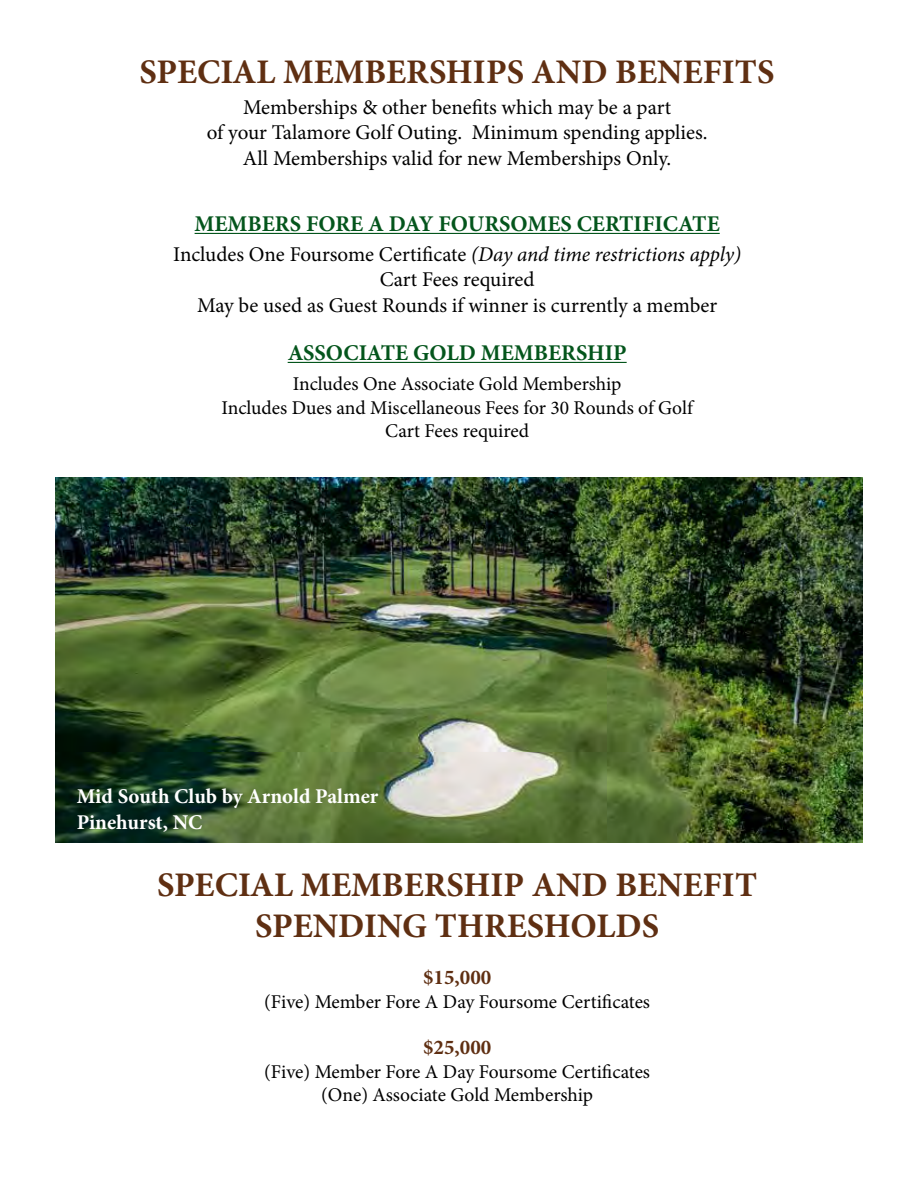
<style>
.page{position:relative;width:918px;height:1188px;background:#fff}
.page>*{position:absolute;margin:0;border:0;box-sizing:border-box;transform-origin:0 0}
.t1{font:700 34.5px/41.4px "Minion Pro";color:#5f2f12;text-align:center}
.t2{font:700 22.5px "Minion Pro";color:#04551c}
.t3{font:21px/25.2px "Minion Pro";color:#000;text-align:center}
.t4{font:700 21px/25.2px "Minion Pro";color:#fff}
.t5{font:700 21px "Minion Pro";color:#5f2f12}
.t6{font:19.5px/23.4px "Minion Pro";letter-spacing:-.005em;color:#000;text-align:center}
.s1{font-style:italic}
</style>
<div class="page">
<hr style="left:195px;top:233px;width:525px;height:1px;background:#04551c">
<hr style="left:288px;top:362px;width:339px;height:1px;background:#04551c">
<img style="left:56px;top:477px;width:806px;height:365px">
<h1 class="t1" style="left:140px;top:51px;width:637px">SPECIAL MEMBERSHIPS AND BENEFITS</h1>
<p class="t3" style="left:207px;top:95px;width:502px">Memberships &amp; other benefits which may be a part<br>of your Talamore Golf Outing. Minimum spending applies.<br>All Memberships valid for new Memberships Only.</p>
<p class="t2" style="left:195px;top:208px;width:527px">MEMBERS FORE A DAY FOURSOMES CERTIFICATE</p>
<p class="t3" style="left:173px;top:242px;width:569px">Includes One Foursome Certificate <span class="s1">(Day and time restrictions apply)<br></span>Cart Fees required<br>May be used as Guest Rounds if winner is currently a member</p>
<p class="t2" style="left:288px;top:337px;width:341px">ASSOCIATE GOLD MEMBERSHIP</p>
<p class="t6" style="left:222px;top:372px;width:473px">Includes One Associate Gold Membership<br>Includes Dues and Miscellaneous Fees for 30 Rounds of Golf<br>Cart Fees required</p>
<p class="t4" style="left:77px;top:784px;width:303px">Mid South Club by Arnold Palmer<br>Pinehurst, NC</p>
<h1 class="t1" style="left:157px;top:864px;width:601px">SPECIAL MEMBERSHIP AND BENEFIT<br>SPENDING THRESHOLDS</h1>
<p class="t5" style="left:423px;top:963px;width:70px">$15,000</p>
<p class="t6" style="left:264px;top:990px;width:387px">(Five) Member Fore A Day Foursome Certificates</p>
<p class="t5" style="left:423px;top:1033px;width:70px">$25,000</p>
<p class="t6" style="left:264px;top:1060px;width:387px">(Five) Member Fore A Day Foursome Certificates (One) Associate Gold Membership</p>
</div>
